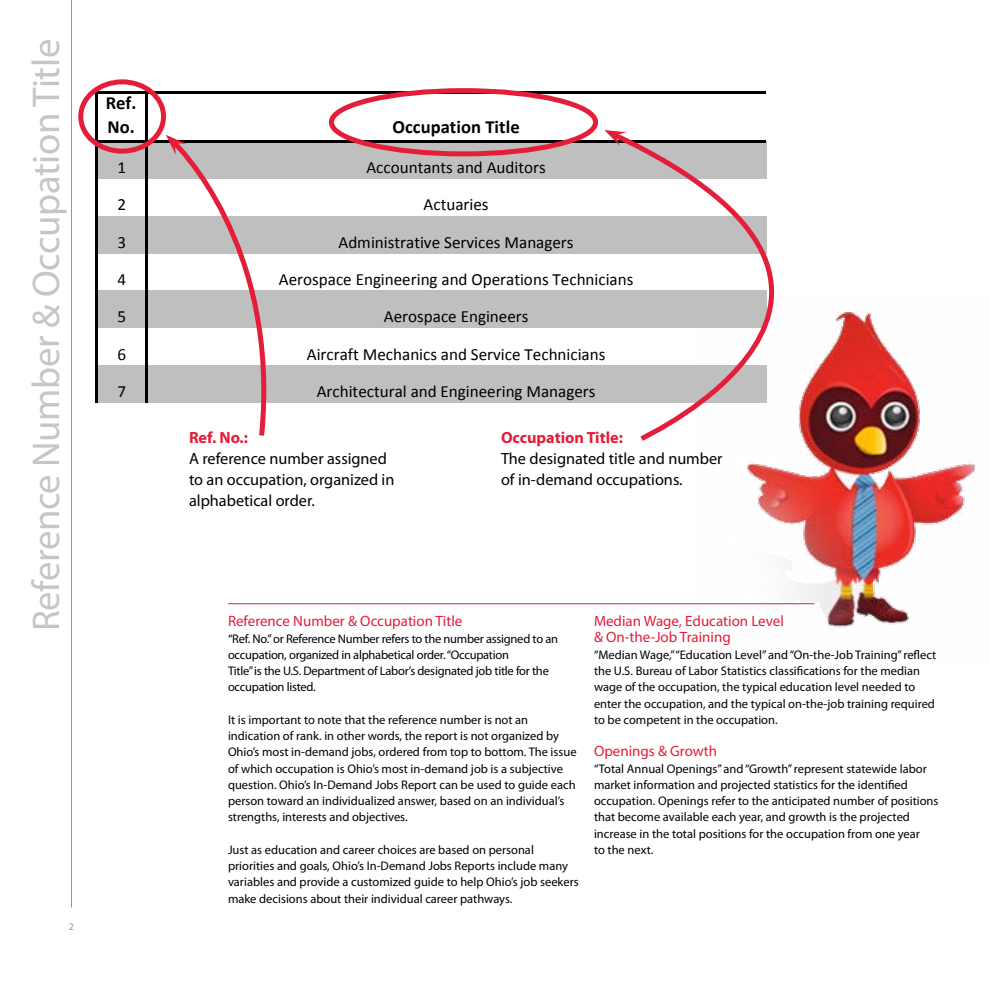
<style>
.page{position:relative;width:990px;height:990px;background:#fff}
.page>*{position:absolute;margin:0;border:0;box-sizing:border-box;transform-origin:0 0}
.t1{font:38.75px "Myriad Pro";letter-spacing:-.01em;color:#c4c6c8}
.t2{font:700 18.62px/24.1px "Calibri";color:#000}
.t3{font:17.12px "Calibri";color:#000}
.t4{font:16.25px/21.2px "Myriad Pro";color:#000}
.t5{font:700 16.25px "Myriad Pro";color:#e41d38}
.t6{font:15px/16.2px "Myriad Pro";color:#e41d38}
.t7{font:12.5px/16.2px "Myriad Pro";color:#000}
.t8{font:12.5px/16.2px "Myriad Pro";letter-spacing:-.02em;color:#000}
.t9{font:10px "Myriad Pro";color:#939598}
</style>
<div class="page">
<hr style="left:71px;top:0;width:1px;height:908px;background:#939598">
<img style="left:693px;top:444px;width:284px;height:184px">
<div style="left:97px;top:141px;width:669px;height:38px;background:#bfbfbf"></div>
<div style="left:97px;top:216px;width:669px;height:38px;background:#bfbfbf"></div>
<div style="left:97px;top:291px;width:669px;height:37px;background:#bfbfbf"></div>
<div style="left:97px;top:365px;width:669px;height:38px;background:#bfbfbf"></div>
<hr style="left:95px;top:92px;width:3px;height:311px;background:#000">
<hr style="left:145px;top:94px;width:3px;height:309px;background:#000">
<hr style="left:98px;top:91px;width:668px;height:3px;background:#000">
<hr style="left:98px;top:140px;width:668px;height:3px;background:#000">
<div style="left:78px;top:79px;width:88px;height:75px;border:5px solid #e41d38;border-radius:50%"></div>
<svg style="left:166px;top:135px;width:114px;height:301px"></svg>
<svg style="left:609px;top:138px;width:311px;height:306px"></svg>
<svg style="left:604px;top:130px;width:23px;height:16px"></svg>
<div style="left:329px;top:88px;width:269px;height:68px;border:5px solid #e41d38;border-radius:50%"></div>
<hr style="left:228px;top:603px;width:587px;height:1px;background:#e41d38">
<h1 class="t1" style="left:22px;top:631px;width:594px;rotate:-90deg">Reference Number &amp; Occupation Title</h1>
<p class="t9" style="left:69px;top:920px;width:7px">2</p>
<h2 class="t2" style="left:106px;top:91px;width:32px">Ref.<br>No.</h2>
<h2 class="t2" style="left:393px;top:115px;width:129px">Occupation Title</h2>
<h3 class="t3" style="left:117px;top:157px;width:10px">1</h3>
<h3 class="t3" style="left:366px;top:156px;width:181px">Accountants and Auditors</h3>
<h3 class="t3" style="left:117px;top:194px;width:10px">2</h3>
<h3 class="t3" style="left:424px;top:194px;width:66px">Actuaries</h3>
<h3 class="t3" style="left:117px;top:231px;width:10px">3</h3>
<h3 class="t3" style="left:339px;top:231px;width:237px">Administrative Services Managers</h3>
<h3 class="t3" style="left:117px;top:269px;width:10px">4</h3>
<h3 class="t3" style="left:279px;top:268px;width:356px">Aerospace Engineering and Operations Technicians</h3>
<h3 class="t3" style="left:117px;top:306px;width:10px">5</h3>
<h3 class="t3" style="left:384px;top:306px;width:146px">Aerospace Engineers</h3>
<h3 class="t3" style="left:117px;top:343px;width:10px">6</h3>
<h3 class="t3" style="left:307px;top:343px;width:300px">Aircraft Mechanics and Service Technicians</h3>
<h3 class="t3" style="left:117px;top:381px;width:10px">7</h3>
<h3 class="t3" style="left:317px;top:380px;width:280px">Architectural and Engineering Managers</h3>
<h3 class="t5" style="left:189px;top:427px;width:61px">Ref. No.:</h3>
<h3 class="t4" style="left:189px;top:448px;width:207px">A reference number assigned to an occupation, organized in alphabetical order.</h3>
<h3 class="t5" style="left:501px;top:427px;width:123px">Occupation Title:</h3>
<h3 class="t4" style="left:501px;top:448px;width:223px">The designated title and number of in-demand occupations.</h3>
<p class="t6" style="left:228px;top:613px;width:236px">Reference Number &amp; Occupation Title</p>
<p class="t8" style="left:228px;top:630px;width:332px">“Ref. No.” or Reference Number refers to the number assigned to an occupation, organized in alphabetical order. “Occupation<br>Title” is the U.S. Department of Labor’s designated job title for the occupation listed.</p>
<p class="t7" style="left:228px;top:711px;width:350px">It is important to note that the reference number is not an indication of rank. in other words, the report is not organized by Ohio’s most in-demand jobs, ordered from top to bottom. The issue of which occupation is Ohio’s most in-demand job is a subjective question. Ohio’s In-Demand Jobs Report can be used to guide each person toward an individualized answer, based on an individual’s strengths, interests and objectives.</p>
<p class="t7" style="left:228px;top:841px;width:352px">Just as education and career choices are based on personal priorities and goals, Ohio’s In-Demand Jobs Reports include many variables and provide a customized guide to help Ohio’s job seekers make decisions about their individual career pathways.</p>
<p class="t6" style="left:594px;top:613px;width:191px">Median Wage, Education Level &amp; On-the-Job Training</p>
<p class="t7" style="left:594px;top:646px;width:344px">“Median Wage,” “Education Level” and “On-the-Job Training” reflect the U.S. Bureau of Labor Statistics classifications for the median wage of the occupation, the typical education level needed to enter the occupation, and the typical on-the-job training required to be competent in the occupation.</p>
<p class="t6" style="left:594px;top:743px;width:125px">Openings &amp; Growth</p>
<p class="t7" style="left:594px;top:760px;width:346px">“Total Annual Openings” and “Growth” represent statewide labor market information and projected statistics for the identified occupation. Openings refer to the anticipated number of positions that become available each year, and growth is the projected increase in the total positions for the occupation from one year<br>to the next.</p>
</div>
